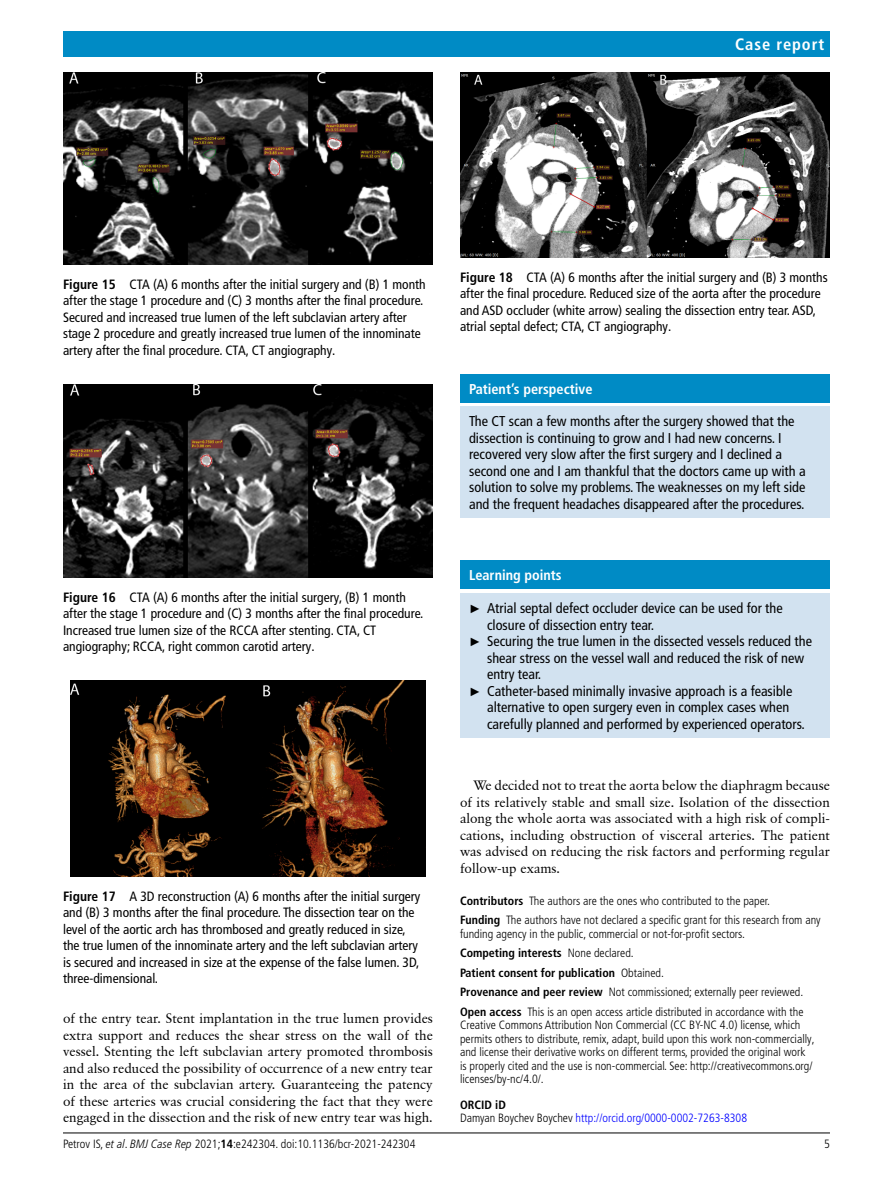
<style>
.page{position:relative;width:893px;height:1191px;background:#fff}
.page>*{position:absolute;margin:0;border:0;box-sizing:border-box;transform-origin:0 0}
.t1{font:700 condensed 16.5px "Frutiger LT Pro";letter-spacing:.055em;color:#fff}
.t2{font:condensed 14.25px/16.5px "Frutiger LT Pro";color:#000}
.t3{font:700 condensed 14.25px "Frutiger LT Pro";color:#fff}
.t4{font:condensed 13.5px/16.5px "Frutiger LT Pro";color:#000}
.t5{font:13.5px/16.5px "Classical Garamond BT";color:#000;text-align:justify}
.t6{font:300 condensed 12px/19.5px "Frutiger LT Pro";color:#000}
.t7{font:300 condensed 12px/13.5px "Frutiger LT Pro";color:#00f}
.s1{font-weight:700}
.s2{font-family:"Arial";font-stretch:normal;font-size:12px}
.s3{font-weight:700;color:#000}
.s4{color:#000}
.s5{font-style:italic}
</style>
<div class="page">
<hr style="left:63px;top:1132px;width:767px;height:1px;background:#000">
<div style="left:63px;top:31px;width:767px;height:25px;background:#008bc5"></div>
<img style="left:63px;top:72px;width:370px;height:193px">
<img style="left:63px;top:384px;width:370px;height:194px">
<img style="left:70px;top:681px;width:356px;height:196px">
<img style="left:460px;top:72px;width:370px;height:186px">
<div style="left:460px;top:374px;width:370px;height:28px;background:#008bc5"></div>
<div style="left:460px;top:406px;width:370px;height:112px;background:#d2e2f0"></div>
<div style="left:460px;top:560px;width:370px;height:29px;background:#008bc5"></div>
<div style="left:460px;top:593px;width:370px;height:144px;background:#d2e2f0"></div>
<p class="t1" style="left:735px;top:34px;width:91px">Case report</p>
<p class="t4" style="left:63px;top:276px;width:364px"><span class="s1">Figure 15</span> CTA (A) 6 months after the initial surgery and (B) 1 month after the stage 1 procedure and (C) 3 months after the final procedure.<br>Secured and increased true lumen of the left subclavian artery after stage 2 procedure and greatly increased true lumen of the innominate artery after the final procedure. CTA, CT angiography.</p>
<p class="t4" style="left:63px;top:589px;width:362px"><span class="s1">Figure 16</span> CTA (A) 6 months after the initial surgery, (B) 1 month after the stage 1 procedure and (C) 3 months after the final procedure.<br>Increased true lumen size of the RCCA after stenting. CTA, CT angiography; RCCA, right common carotid artery.</p>
<p class="t4" style="left:63px;top:888px;width:359px"><span class="s1">Figure 17</span> A 3D reconstruction (A) 6 months after the initial surgery and (B) 3 months after the final procedure. The dissection tear on the level of the aortic arch has thrombosed and greatly reduced in size, the true lumen of the innominate artery and the left subclavian artery is secured and increased in size at the expense of the false lumen. 3D, three-dimensional.</p>
<p class="t5" style="left:63px;top:1010px;width:371px">of the entry tear. Stent implantation in the true lumen provides extra support and reduces the shear stress on the wall of the vessel. Stenting the left subclavian artery promoted thrombosis and also reduced the possibility of occurrence of a new entry tear in the area of the subclavian artery. Guaranteeing the patency of these arteries was crucial considering the fact that they were engaged in the dissection and the risk of new entry tear was high.</p>
<p class="t4" style="left:460px;top:269px;width:369px"><span class="s1">Figure 18</span> CTA (A) 6 months after the initial surgery and (B) 3 months after the final procedure. Reduced size of the aorta after the procedure and ASD occluder (white arrow) sealing the dissection entry tear. ASD, atrial septal defect; CTA, CT angiography.</p>
<p class="t3" style="left:469px;top:380px;width:125px">Patient’s perspective</p>
<p class="t2" style="left:469px;top:413px;width:338px">The CT scan a few months after the surgery showed that the dissection is continuing to grow and I had new concerns. I recovered very slow after the first surgery and I declined a second one and I am thankful that the doctors came up with a solution to solve my problems. The weaknesses on my left side and the frequent headaches disappeared after the procedures.</p>
<p class="t3" style="left:469px;top:567px;width:94px">Learning points</p>
<p class="t2" style="left:469px;top:600px;width:315px"><span class="s2">►</span> Atrial septal defect occluder device can be used for the</p>
<p class="t2" style="left:487px;top:616px;width:169px">closure of dissection entry tear.</p>
<p class="t2" style="left:469px;top:633px;width:344px"><span class="s2">►</span> Securing the true lumen in the dissected vessels reduced the</p>
<p class="t2" style="left:487px;top:649px;width:318px">shear stress on the vessel wall and reduced the risk of new</p>
<p class="t2" style="left:487px;top:666px;width:56px">entry tear.</p>
<p class="t2" style="left:469px;top:682px;width:325px"><span class="s2">►</span> Catheter-based minimally invasive approach is a feasible</p>
<p class="t2" style="left:487px;top:699px;width:304px">alternative to open surgery even in complex cases when</p>
<p class="t2" style="left:487px;top:715px;width:319px">carefully planned and performed by experienced operators.</p>
<p class="t5" style="left:460px;top:777px;width:371px;text-indent:14px">We decided not to treat the aorta below the diaphragm because of its relatively stable and small size. Isolation of the dissection along the whole aorta was associated with a high risk of compli&shy;cations, including obstruction of visceral arteries. The patient was advised on reducing the risk factors and performing regular follow-up exams.</p>
<p class="t6" style="left:460px;top:890px;width:362px"><span class="s1">Contributors</span> The authors are the ones who contributed to the paper.<br><span class="s1">Funding</span> The authors have not declared a specific grant for this research from any</p>
<p class="t6" style="left:460px;top:923px;width:345px">funding agency in the public, commercial or not-for-profit sectors.<br><span class="s1">Competing interests</span> None declared.<br><span class="s1">Patient consent for publication</span> Obtained.<br><span class="s1">Provenance and peer review</span> Not commissioned; externally peer reviewed.<br><span class="s1">Open access</span> This is an open access article distributed in accordance with the</p>
<p class="t6" style="left:460px;top:1018px;width:356px;line-height:13.5px">Creative Commons Attribution Non Commercial (CC BY-NC 4.0) license, which permits others to distribute, remix, adapt, build upon this work non-commercially, and license their derivative works on different terms, provided the original work is properly cited and the use is non-commercial. See: http://creativecommons.org/ licenses/by-nc/4.0/.</p>
<p class="t7" style="left:460px;top:1097px;width:289px"><span class="s3">ORCID iD<br></span><span class="s4">Damyan Boychev Boychev</span> http://orcid.org/0000-0002-7263-8308</p>
<p class="t6" style="left:63px;top:1133px;width:354px">Petrov IS, <span class="s5">et al</span>. <span class="s5">BMJ Case Rep</span> 2021;<span class="s1">14</span>:e242304. doi:10.1136/bcr-2021-242304</p>
<p class="t6" style="left:824px;top:1133px;width:7px">5</p>
</div>
